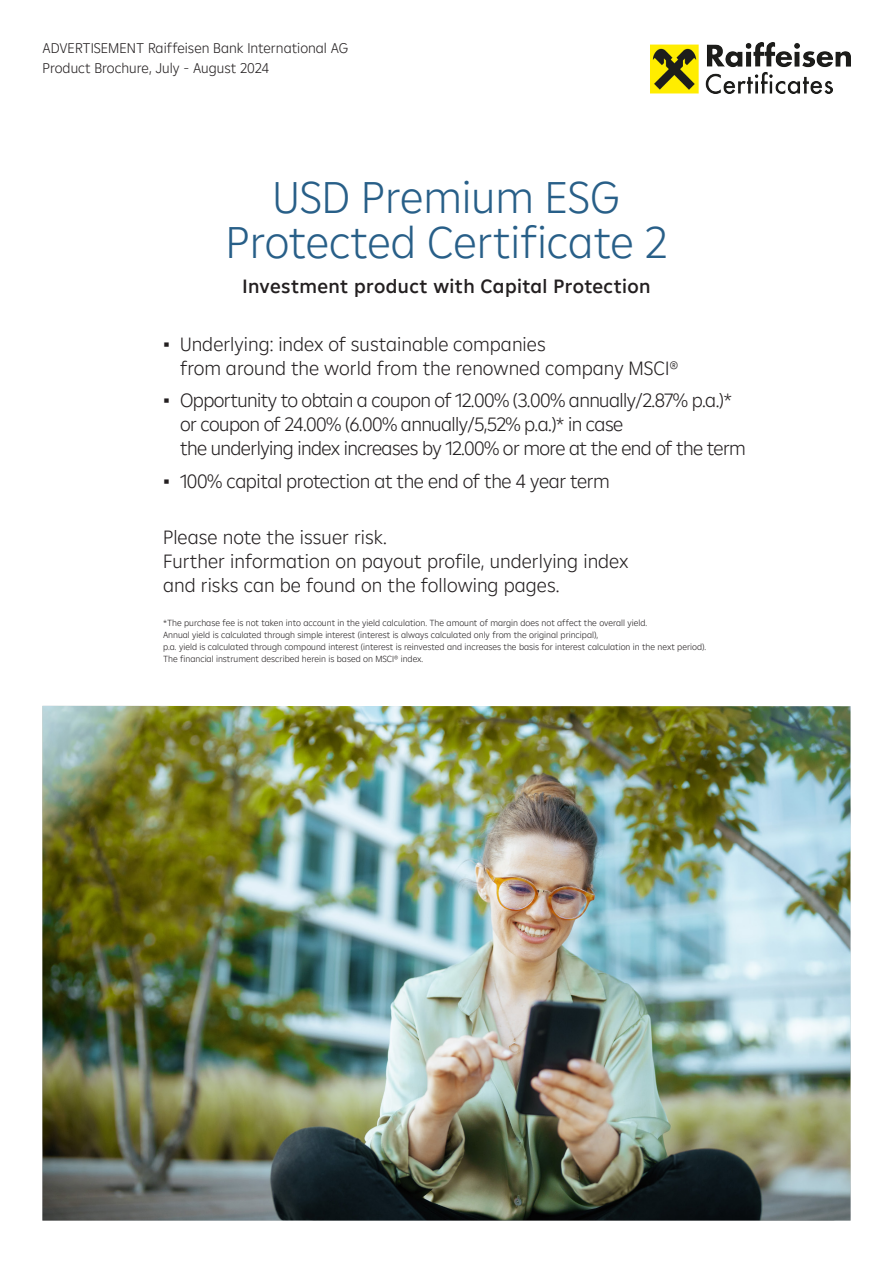
<style>
.page{position:relative;width:893px;height:1263px;background:#fff}
.page>*{position:absolute;margin:0;border:0;box-sizing:border-box;transform-origin:0 0}
.Titel_Blau{font:300 45px/45px "Amalia";color:#285f88;text-align:center}
.Fließtext{font:300 19.5px/24px "Amalia";letter-spacing:-.01em;color:#231f20}
.Fließtext-2{font:300 19.5px/24px "Amalia";letter-spacing:-.03em;color:#231f20}
.Deckblatt_-_Produktkategorie{font:500 19.5px "Amalia";letter-spacing:.02em;color:#231f20}
.Kopfzeile{font:300 14.25px "Amalia";color:#231f20}
.Fußnote{font:300 9px/12px "Amalia";color:#231f20}
.s1{font-family:"Trebuchet MS";font-weight:400}
</style>
<div class="page">
<img style="left:651px;top:43px;width:199px;height:51px">
<img style="left:43px;top:706px;width:807px;height:514px">
<p class="Kopfzeile" style="left:43px;top:39px;width:307px">ADVERTISEMENT Raiffeisen Bank International AG</p>
<p class="Kopfzeile" style="left:43px;top:58px;width:228px">Product Brochure, July - August 2024</p>
<p class="Titel_Blau" style="left:226px;top:172px;width:442px">USD Premium ESG<br>Protected Certificate 2</p>
<p class="Deckblatt_-_Produktkategorie" style="left:243px;top:274px;width:409px">Investment product with Capital Protection</p>
<p class="Fließtext" style="left:180px;top:331px;width:500px;text-indent:-17px"><span class="s1">▪</span> Underlying: index of sustainable companies<br>from around the world from the renowned company MSCI®</p>
<p class="Fließtext-2" style="left:180px;top:388px;width:567px;text-indent:-17px"><span class="s1">▪</span> Opportunity to obtain a coupon of 12.00% (3.00% annually/2.87% p.a.)* or coupon of 24.00% (6.00% annually/5,52% p.a.)* in case<br>the underlying index increases by 12.00% or more at the end of the term</p>
<p class="Fließtext" style="left:163px;top:468px;width:448px"><span class="s1">▪</span> 100% capital protection at the end of the 4 year term</p>
<p class="Fließtext" style="left:163px;top:525px;width:467px">Please note the issuer risk.<br>Further information on payout profile, underlying index and risks can be found on the following pages.</p>
<p class="Fußnote" style="left:163px;top:616px;width:486px">*The purchase fee is not taken into account in the yield calculation. The amount of margin does not affect the overall yield.</p>
<p class="Fußnote" style="left:163px;top:628px;width:545px">Annual yield is calculated through simple interest (interest is always calculated only from the original principal),<br>p.a. yield is calculated through compound interest (interest is reinvested and increases the basis for interest calculation in the next period).</p>
<p class="Fußnote" style="left:163px;top:652px;width:262px">The financial instrument described herein is based on MSCI® index.</p>
</div>
